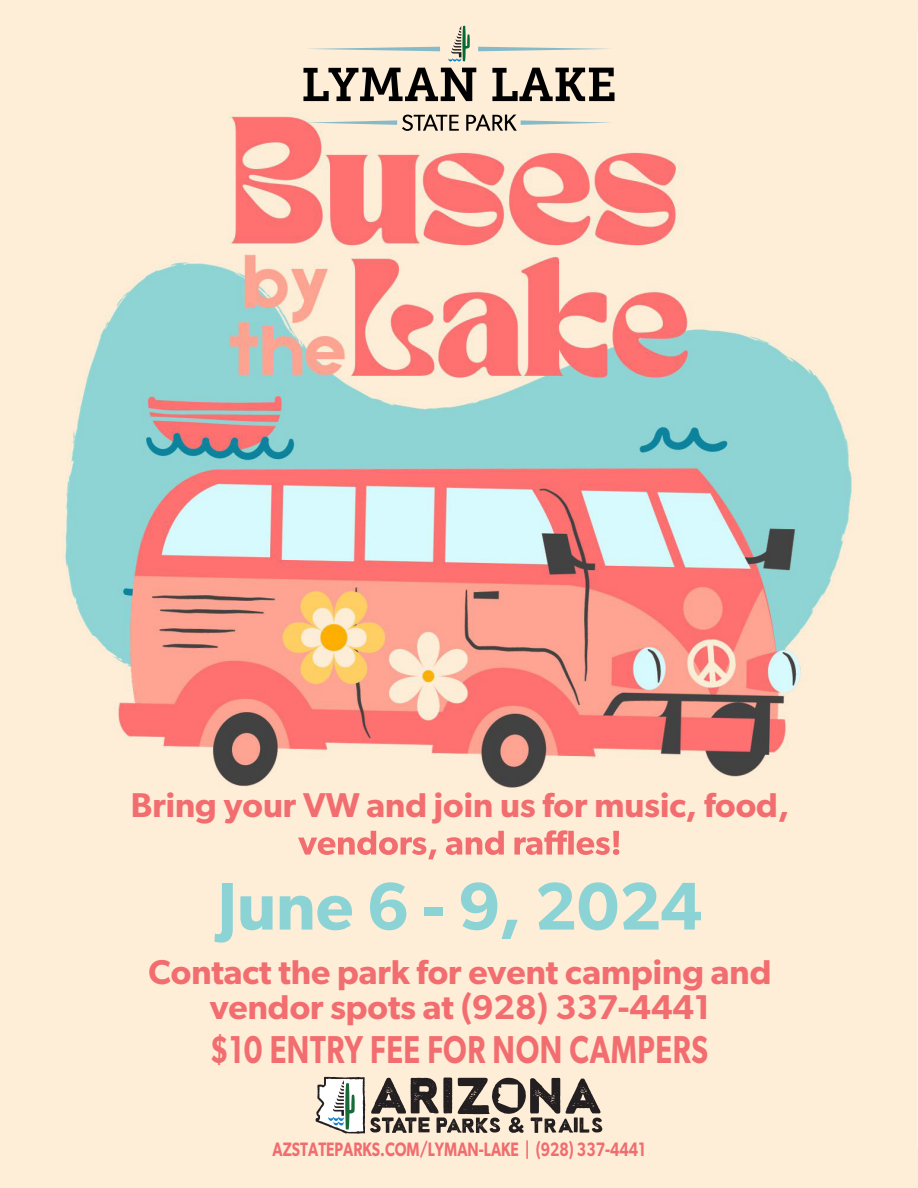
<style>
.page{position:relative;width:918px;height:1188px;background:#fff}
.page>*{position:absolute;margin:0;border:0;box-sizing:border-box;transform-origin:0 0}
.t1{font:600 67.5px "Gibson";color:#8cd3d6}
.t2{font:600 39px "Gibson";letter-spacing:.02em;color:#f26d6f;scale:.77 1}
.t3{font:600 34.5px/34.5px "Gibson";color:#f26d6f;text-align:center}
.t4{font:600 19.5px "Gibson";color:#f16c6f;scale:.77 1}
</style>
<div class="page">
<div style="left:0;top:1148px;width:918px;height:40px;background:#ffeed7"></div>
<div style="left:0;top:0;width:918px;height:30px;background:#ffeed7"></div>
<img style="left:3px;top:30px;width:912px;height:1118px">
<svg style="left:298px;top:830px;width:321px;height:29px;background:#f9bfb1"></svg>
<svg style="left:303px;top:68px;width:173px;height:33px;background:#8a8275"></svg>
<svg style="left:492px;top:68px;width:123px;height:33px;background:#8a8175"></svg>
<svg style="left:305px;top:115px;width:154px;height:16px;background:#d2c7b7"></svg>
<svg style="left:466px;top:115px;width:146px;height:16px;background:#d1c9b8"></svg>
<svg style="left:478px;top:47px;width:134px;height:4px"></svg>
<svg style="left:306px;top:47px;width:134px;height:4px"></svg>
<svg style="left:448px;top:25px;width:22px;height:36px"></svg>
<svg style="left:316px;top:1077px;width:286px;height:57px;background:#a49c91"></svg>
<p class="t3" style="left:131px;top:787px;width:660px">Bring your VW and join us for music, food,</p>
<p class="t1" style="left:218px;top:866px;width:486px">June 6 - 9, 2024</p>
<p class="t3" style="left:148px;top:954px;width:625px">Contact the park for event camping and vendor spots at (928) 337-4441</p>
<p class="t2" style="left:210px;top:1026px;width:648px">$10 ENTRY FEE FOR NON CAMPERS</p>
<p class="t4" style="left:273px;top:1137px;width:486px">AZSTATEPARKS.COM/LYMAN-LAKE | (928) 337-4441</p>
</div>
